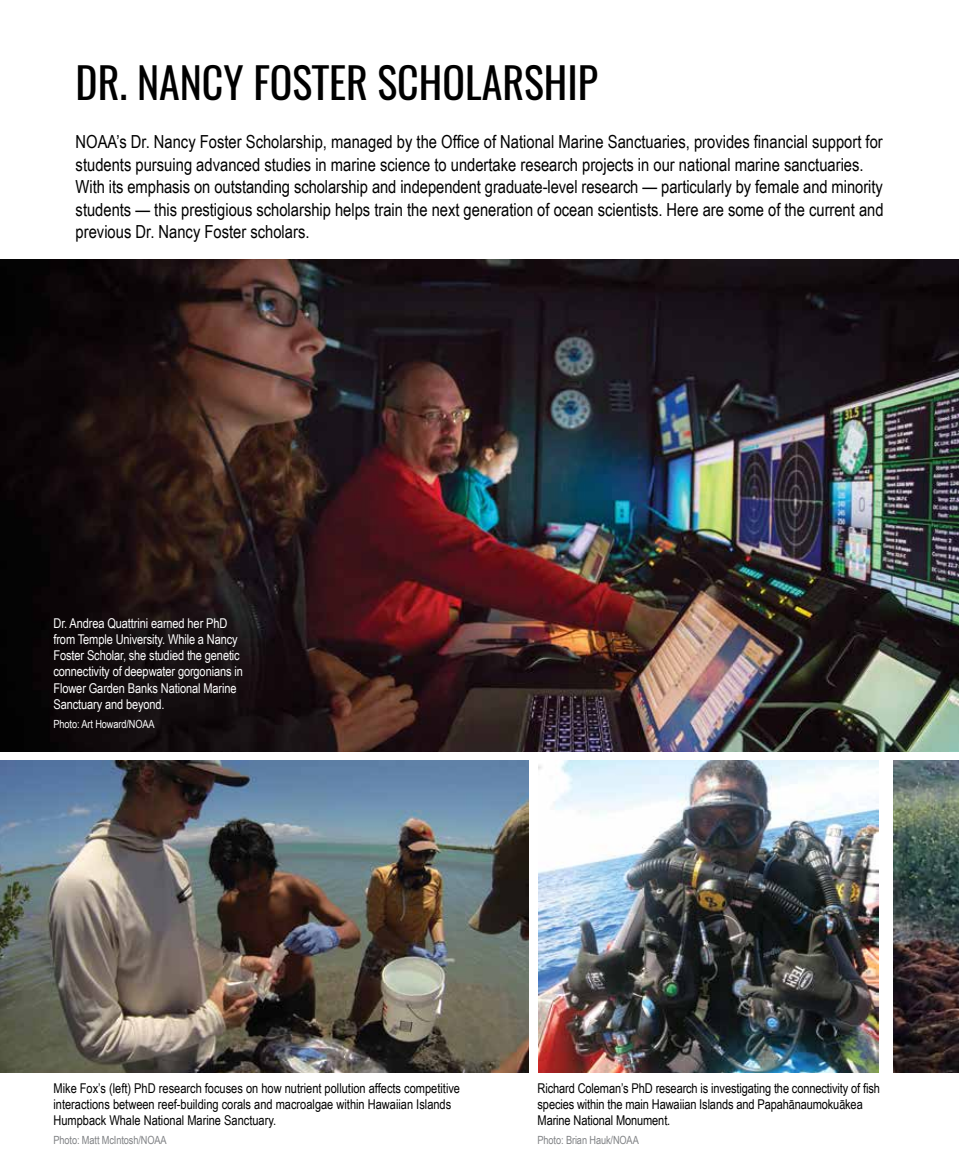
<style>
.page{position:relative;width:959px;height:1175px;background:#fff}
.page>*{position:absolute;margin:0;border:0;box-sizing:border-box;transform-origin:0 0}
.t1{font:42px "Oswald";color:#000}
.t2{font:18px/22.5px "Arial Narrow";color:#000}
.t3{font:13.5px/16.2px "Arial Narrow";color:#000}
.t4{font:13.5px/16.2px "Arial Narrow";letter-spacing:-.01em;color:#fff}
.t5{font:11.25px "Arial Narrow";letter-spacing:-.01em;color:#808285}
.t6{font:11.25px "Arial Narrow";letter-spacing:-.01em;color:#fff}
.s1{font-family:"Helvetica";font-size:13.35px}
</style>
<div class="page">
<img style="left:0;top:760px;width:529px;height:312px">
<img style="left:0;top:260px;width:958px;height:491px">
<img style="left:538px;top:760px;width:340px;height:312px">
<img style="left:893px;top:760px;width:65px;height:312px">
<h1 class="t1" style="left:76px;top:54px;width:524px">DR. NANCY FOSTER SCHOLARSHIP</h1>
<p class="t2" style="left:76px;top:131px;width:809px">NOAA’s Dr. Nancy Foster Scholarship, managed by the Office of National Marine Sanctuaries, provides financial support for students pursuing advanced studies in marine science to undertake research projects in our national marine sanctuaries.<br>With its emphasis on outstanding scholarship and independent graduate-level research — particularly by female and minority students — this prestigious scholarship helps train the next generation of ocean scientists. Here are some of the current and previous Dr. Nancy Foster scholars.</p>
<p class="t4" style="left:53px;top:615px;width:191px">Dr. Andrea Quattrini earned her PhD from Temple University. While a Nancy Foster Scholar, she studied the genetic connectivity of deepwater gorgonians in Flower Garden Banks National Marine Sanctuary and beyond.</p>
<p class="t6" style="left:53px;top:717px;width:103px">Photo: Art Howard/NOAA</p>
<p class="t3" style="left:53px;top:1080px;width:408px">Mike Fox’s (left) PhD research focuses on how nutrient pollution affects competitive interactions between reef-building corals and macroalgae within Hawaiian Islands<br>Humpback Whale National Marine Sanctuary.</p>
<p class="t5" style="left:53px;top:1133px;width:115px">Photo: Matt McIntosh/NOAA</p>
<p class="t3" style="left:537px;top:1080px;width:344px">Richard Coleman’s PhD research is investigating the connectivity of fish species within the main Hawaiian Islands and Papah<span class="s1">ā</span>naumoku<span class="s1">ā</span>kea<br>Marine National Monument.</p>
<p class="t5" style="left:537px;top:1133px;width:103px">Photo: Brian Hauk/NOAA</p>
</div>
